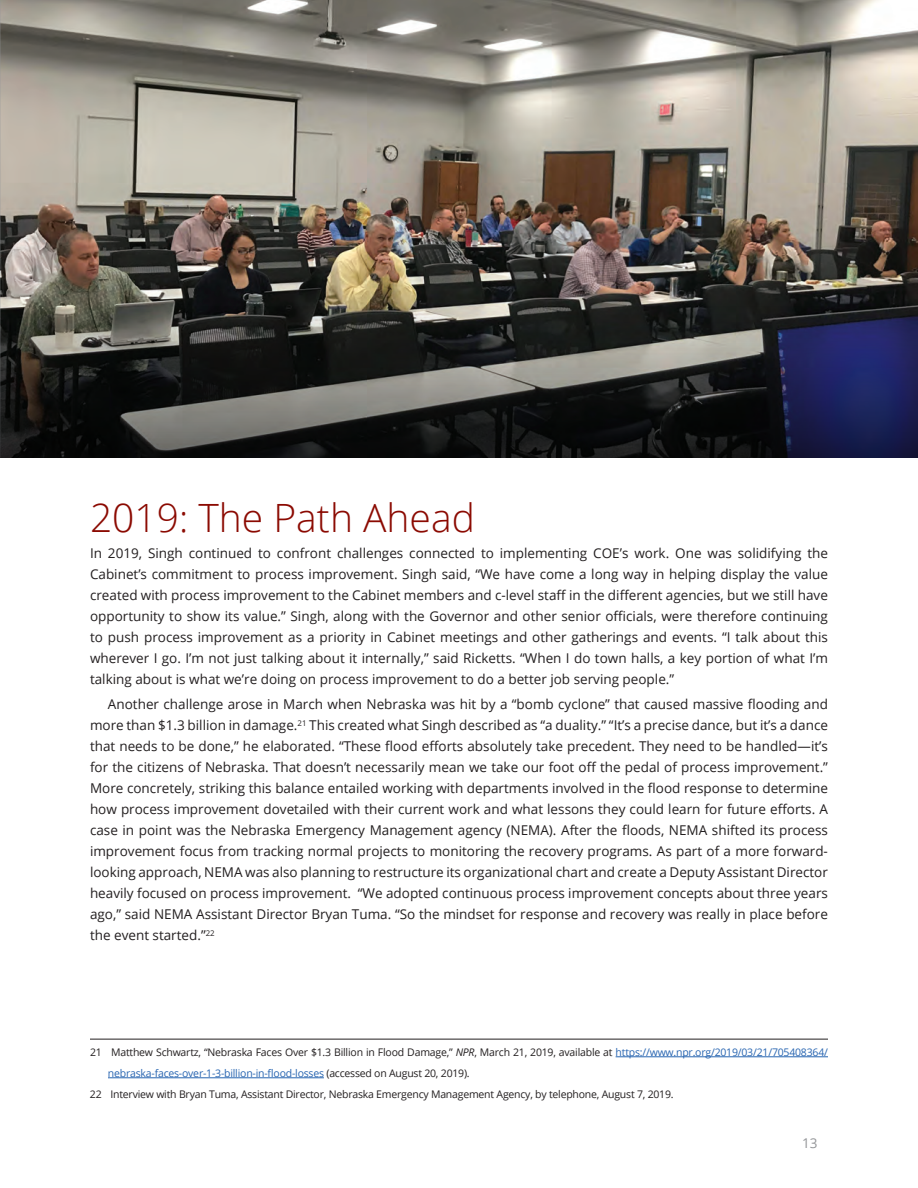
<style>
.page{position:relative;width:918px;height:1188px;background:#fff}
.page>*{position:absolute;margin:0;border:0;box-sizing:border-box;transform-origin:0 0}
.t1{font:300 39px "Open Sans";color:#8b0a02}
.t2{font:13.5px/21px "Open Sans";color:#231f20;text-align:justify}
.t3{font:13.5px "Open Sans";color:#939598}
.t4{font:10.5px "Open Sans";letter-spacing:-.02em;color:#231f20}
.t5{font:10.5px "Open Sans";letter-spacing:-.02em;color:#2865b1}
.s1{font-style:italic}
.s2{color:#2865b1}
.s3{color:#231f20}
</style>
<div class="page">
<hr style="left:90px;top:1039px;width:738px;height:1px;background:#231f20">
<hr style="left:616px;top:1057px;width:212px;height:1px;background:#2865b1">
<hr style="left:108px;top:1078px;width:216px;height:1px;background:#2865b1">
<img style="left:1px;top:0;width:917px;height:458px">
<img style="left:0;top:0;width:1px;height:458px">
<img style="left:0;top:212px;width:918px;height:245px">
<h1 class="t1" style="left:90px;top:491px;width:386px">2019: The Path Ahead</h1>
<p class="t2" style="left:90px;top:542px;width:740px">In 2019, Singh continued to confront challenges connected to implementing COE’s work. One was solidifying the Cabinet’s commitment to process improvement. Singh said, “We have come a long way in helping display the value created with process improvement to the Cabinet members and c-level staff in the different agencies, but we still have opportunity to show its value.” Singh, along with the Governor and other senior officials, were therefore continuing to push process improvement as a priority in Cabinet meetings and other gatherings and events. “I talk about this wherever I go. I’m not just talking about it internally,” said Ricketts. “When I do town halls, a key portion of what I’m talking about is what we’re doing on process improvement to do a better job serving people.”</p>
<p class="t2" style="left:90px;top:694px;width:740px;text-indent:18px">Another challenge arose in March when Nebraska was hit by a “bomb cyclone” that caused massive flooding and more than $1.3 billion in damage. <sup>21</sup> This created what Singh described as “a duality.” “It’s a precise dance, but it’s a dance that needs to be done,” he elaborated. “These flood efforts absolutely take precedent. They need to be handled—it’s for the citizens of Nebraska. That doesn’t necessarily mean we take our foot off the pedal of process improvement.” More concretely, striking this balance entailed working with departments involved in the flood response to determine how process improvement dovetailed with their current work and what lessons they could learn for future efforts. A case in point was the Nebraska Emergency Management agency (NEMA). After the floods, NEMA shifted its process improvement focus from tracking normal projects to monitoring the recovery programs. As part of a more forward&shy;looking approach, NEMA was also planning to restructure its organizational chart and create a Deputy Assistant Director heavily focused on process improvement. “We adopted continuous process improvement concepts about three years ago,” said NEMA Assistant Director Bryan Tuma. “So the mindset for response and recovery was really in place before the event started.”<sup>22</sup></p>
<p class="t4" style="left:90px;top:1045px;width:740px">21 Matthew Schwartz, “Nebraska Faces Over $1.3 Billion in Flood Damage,” <span class="s1">NPR</span>, March 21, 2019, available at <span class="s2">https://www.npr.org/2019/03/21/705408364/</span></p>
<p class="t5" style="left:108px;top:1066px;width:363px">nebraska-faces-over-1-3-billion-in-flood-losses <span class="s3">(accessed on August 20, 2019).</span></p>
<p class="t4" style="left:90px;top:1087px;width:584px">22 Interview with Bryan Tuma, Assistant Director, Nebraska Emergency Management Agency, by telephone, August 7, 2019.</p>
<p class="t3" style="left:802px;top:1134px;width:17px">13</p>
</div>
